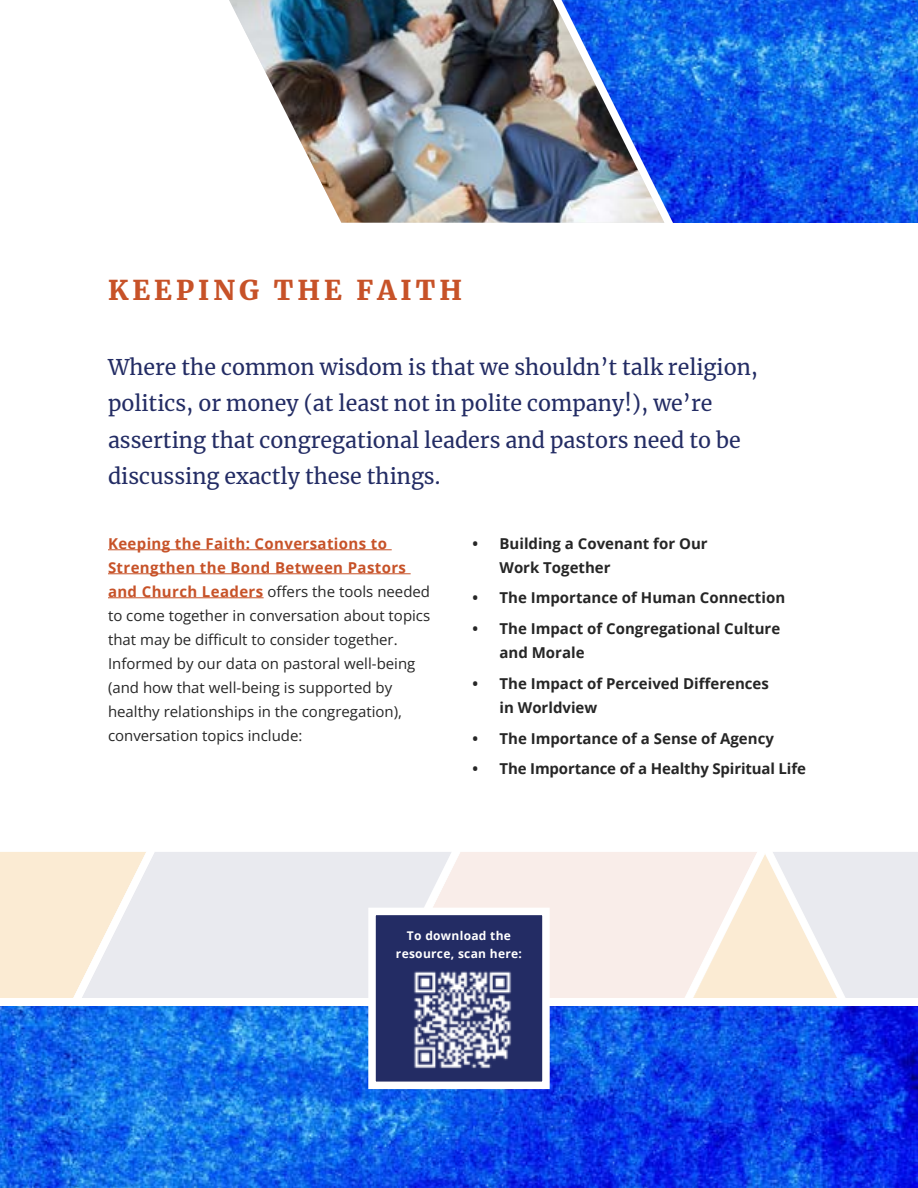
<style>
.page{position:relative;width:918px;height:1188px;background:#fff}
.page>*{position:absolute;margin:0;border:0;box-sizing:border-box;transform-origin:0 0}
.t1{font:900 27px "Merriweather";letter-spacing:.15em;color:#c75228}
.t2{font:21.3px/36.5px "Merriweather";color:#232c64}
.t3{font:15px/24px "Open Sans";color:#262626}
.t4{font:700 15px/24px "Open Sans";color:#262626}
.t5{font:700 12px/18px "Open Sans";letter-spacing:.025em;color:#fff;text-align:center}
.s1{font-weight:700;color:#c75228}
</style>
<div class="page">
<svg style="left:677px;top:0;width:241px;height:223px;background:#1161e8"></svg>
<svg style="left:664px;top:0;width:13px;height:223px;background:#145be7"></svg>
<img style="left:229px;top:0;width:435px;height:223px">
<hr style="left:108px;top:549px;width:284px;height:1px;background:#c75228">
<hr style="left:108px;top:573px;width:303px;height:1px;background:#c75228">
<hr style="left:108px;top:597px;width:156px;height:1px;background:#c75228">
<div style="left:155px;top:852px;width:267px;height:146px;background:#e9eaef"></div>
<svg style="left:0;top:852px;width:155px;height:146px;background:#f7ebdb"></svg>
<svg style="left:422px;top:852px;width:496px;height:146px;background:#f5ece7"></svg>
<img style="left:0;top:1006px;width:918px;height:182px">
<div style="left:372px;top:911px;width:174px;height:174px;background:#232c64"></div>
<img style="left:414px;top:971px;width:98px;height:98px">
<div style="left:368px;top:908px;width:182px;height:181px;border:8px solid #fff"></div>
<h1 class="t1" style="left:108px;top:271px;width:356px">KEEPING THE FAITH</h1>
<h2 class="t2" style="left:108px;top:348px;width:652px">Where the common wisdom is that we shouldn’t talk religion, politics, or money (at least not in polite company!), we’re asserting that congregational leaders and pastors need to be discussing exactly these things.</h2>
<p class="t3" style="left:108px;top:531px;width:324px"><span class="s1">Keeping the Faith: Conversations to Strengthen the Bond Between Pastors and Church Leaders</span> offers the tools needed to come together in conversation about topics that may be difficult to consider together.<br>Informed by our data on pastoral well-being (and how that well-being is supported by healthy relationships in the congregation), conversation topics include:</p>
<p class="t4" style="left:500px;top:531px;width:210px;text-indent:-27px">• Building a Covenant for Our<br>Work Together</p>
<p class="t4" style="left:472px;top:586px;width:314px">• The Importance of Human Connection</p>
<p class="t4" style="left:500px;top:616px;width:282px;text-indent:-27px">• The Impact of Congregational Culture and Morale</p>
<p class="t4" style="left:500px;top:671px;width:271px;text-indent:-27px">• The Impact of Perceived Differences in Worldview</p>
<p class="t4" style="left:472px;top:726px;width:303px">• The Importance of a Sense of Agency</p>
<p class="t4" style="left:472px;top:757px;width:335px">• The Importance of a Healthy Spiritual Life</p>
<p class="t5" style="left:396px;top:926px;width:128px">To download the resource, scan here:</p>
</div>
